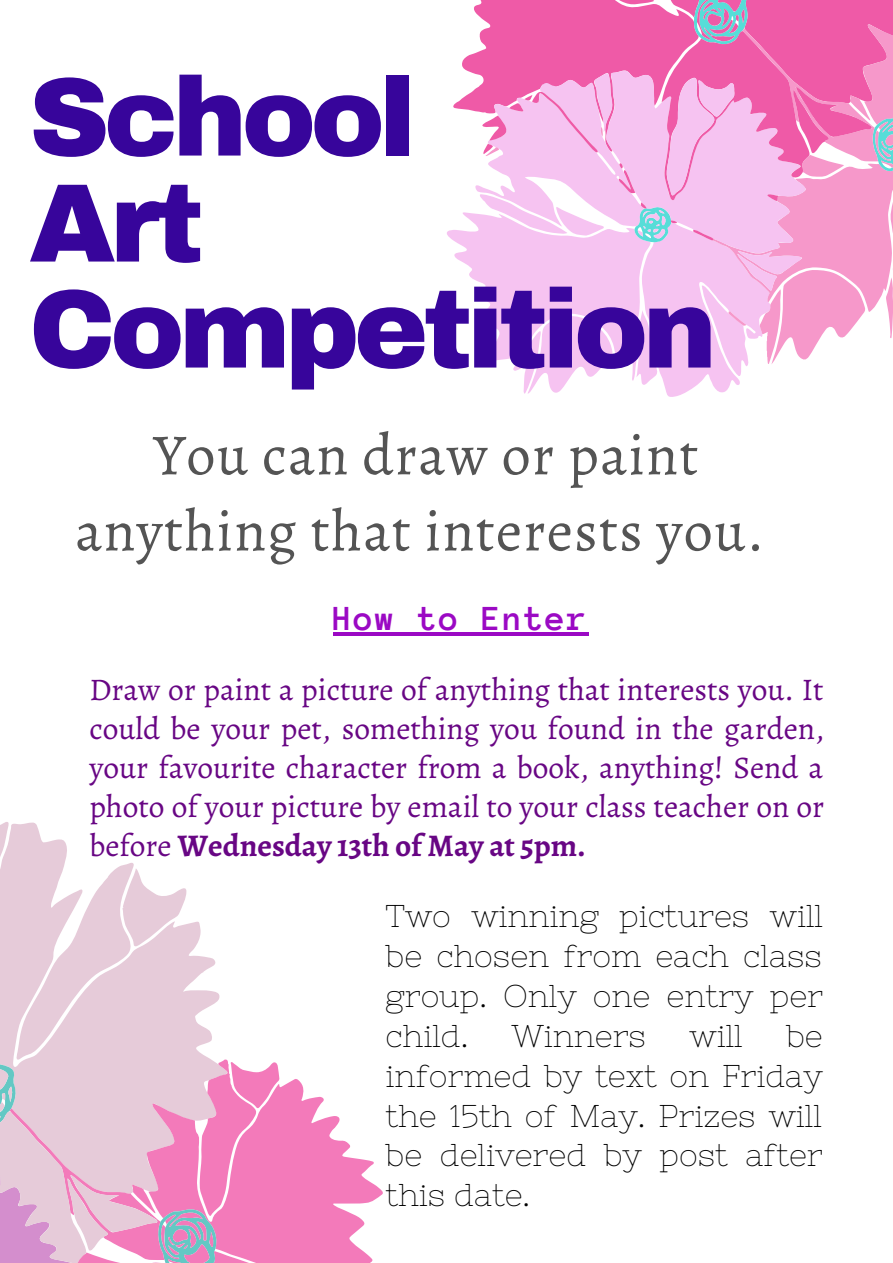
<style>
.page{position:relative;width:893px;height:1263px;background:#fff}
.page>*{position:absolute;margin:0;border:0;box-sizing:border-box;transform-origin:0 0}
.t1{font:900 111.6px/106px "Archivo";letter-spacing:-.05em;color:#37059b}
.t2{font:58.35px/76.1px "Alegreya";letter-spacing:.02em;color:#545454;text-align:center}
.t3{font:700 36px "Anonymous Pro";letter-spacing:.045em;color:#9b09c4}
.t4{font:31.5px/39px "Alegreya";color:#680684;text-align:justify}
.t5{font:31.5px/39.9px "Nixie One";color:#000;text-align:justify}
.s1{font-weight:700}
</style>
<div class="page">
<svg style="left:447px;top:0;width:446px;height:397px"></svg>
<svg style="left:0;top:822px;width:383px;height:441px"></svg>
<hr style="left:333px;top:632px;width:255px;height:4px;background:#9b09c4">
<h1 class="t1" style="left:29px;top:65px;width:690px">School<br>Art<br>Competition</h1>
<h2 class="t2" style="left:75px;top:417px;width:691px">You can draw or paint anything that interests you.</h2>
<p class="t3" style="left:333px;top:601px;width:255px">How to Enter</p>
<p class="t4" style="left:89px;top:670px;width:736px">Draw or paint a picture of anything that interests you. It could be your pet, something you found in the garden, your favourite character from a book, anything! Send a photo of your picture by email to your class teacher on or before <span class="s1">Wednesday 13th of May at 5pm.</span></p>
<p class="t5" style="left:386px;top:895px;width:439px">Two winning pictures will be chosen from each class group. Only one entry per child.</p>
<p class="t5" style="left:386px;top:1015px;width:439px;text-indent:400px">be informed by text on Friday the 15th of May. Prizes will be delivered by post after this date.</p>
<p class="t5" style="left:512px;top:1015px;width:136px">Winners</p>
<p class="t5" style="left:689px;top:1015px;width:55px">will</p>
</div>
